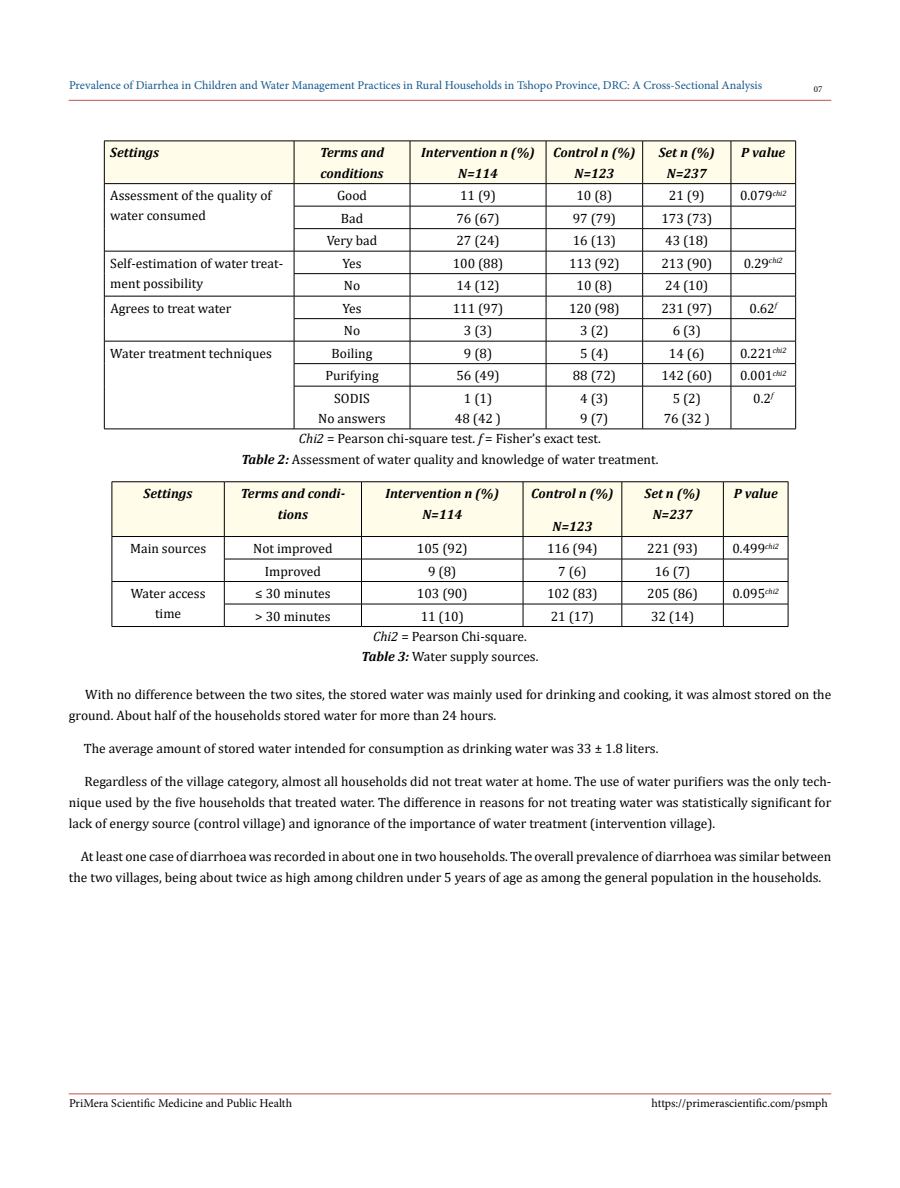
<style>
.page{position:relative;width:900px;height:1188px;background:#fff}
.page>*{position:absolute;margin:0;border:0;box-sizing:border-box;transform-origin:0 0}
.t1{font:13.5px/20.2px "Cambria";color:#000;text-align:center}
.t2{font:italic 700 13.5px/20.2px "Cambria";color:#000;text-align:center}
.t3{font:12px "Minion Pro";color:#15588c}
.t4{font:12px "Minion Pro";color:#000}
.t5{font:9px "Minion Pro";color:#000}
.s1{font-style:italic}
.s2{font-weight:700;font-style:italic}
</style>
<div class="page">
<hr style="left:69px;top:100px;width:762px;height:1px;background:#c0504d">
<hr style="left:69px;top:1094px;width:762px;height:1px;background:#c0504d">
<svg style="left:104px;top:141px;width:692px;height:245px"></svg>
<hr style="left:104px;top:386px;width:1px;height:43px;background:#000">
<hr style="left:294px;top:386px;width:116px;height:1px;background:#000">
<hr style="left:294px;top:386px;width:1px;height:43px;background:#000">
<hr style="left:410px;top:386px;width:136px;height:1px;background:#000">
<hr style="left:410px;top:386px;width:1px;height:43px;background:#000">
<hr style="left:546px;top:386px;width:97px;height:1px;background:#000">
<hr style="left:546px;top:386px;width:1px;height:43px;background:#000">
<hr style="left:643px;top:386px;width:88px;height:1px;background:#000">
<hr style="left:642px;top:386px;width:1px;height:43px;background:#000">
<hr style="left:731px;top:386px;width:65px;height:1px;background:#000">
<hr style="left:731px;top:386px;width:1px;height:43px;background:#000">
<hr style="left:795px;top:386px;width:1px;height:43px;background:#000">
<hr style="left:104px;top:429px;width:190px;height:1px;background:#000">
<hr style="left:294px;top:429px;width:116px;height:1px;background:#000">
<hr style="left:410px;top:429px;width:136px;height:1px;background:#000">
<hr style="left:546px;top:429px;width:97px;height:1px;background:#000">
<hr style="left:643px;top:429px;width:88px;height:1px;background:#000">
<hr style="left:731px;top:429px;width:65px;height:1px;background:#000">
<svg style="left:112px;top:482px;width:677px;height:144px"></svg>
<hr style="left:112px;top:626px;width:112px;height:1px;background:#000">
<hr style="left:224px;top:626px;width:138px;height:1px;background:#000">
<hr style="left:362px;top:626px;width:161px;height:1px;background:#000">
<hr style="left:523px;top:626px;width:99px;height:1px;background:#000">
<hr style="left:622px;top:626px;width:101px;height:1px;background:#000">
<hr style="left:723px;top:626px;width:65px;height:1px;background:#000">
<p class="t3" style="left:69px;top:77px;width:695px">Prevalence of Diarrhea in Children and Water Management Practices in Rural Households in Tshopo Province, DRC: A Cross-Sectional Analysis</p>
<p class="t5" style="left:814px;top:83px;width:10px">07</p>
<p class="t2" style="left:110px;top:142px;width:50px">Settings</p>
<p class="t2" style="left:320px;top:142px;width:66px;text-align:left">Terms and conditions</p>
<p class="t2" style="left:421px;top:142px;width:115px">Intervention n (%)<br>N=114</p>
<p class="t2" style="left:553px;top:142px;width:84px">Control n (%)<br>N=123</p>
<p class="t2" style="left:659px;top:142px;width:58px">Set n (%)<br>N=237</p>
<p class="t2" style="left:741px;top:142px;width:46px">P value</p>
<p class="t1" style="left:110px;top:185px;width:163px;text-align:left">Assessment of the quality of water consumed</p>
<p class="t1" style="left:337px;top:185px;width:32px">Good</p>
<p class="t1" style="left:460px;top:185px;width:37px">11 (9)</p>
<p class="t1" style="left:577px;top:185px;width:37px">10 (8)</p>
<p class="t1" style="left:669px;top:185px;width:37px">21 (9)</p>
<p class="t1" style="left:740px;top:185px;width:48px">0.079<sup>chi2</sup></p>
<p class="t1" style="left:341px;top:208px;width:24px">Bad</p>
<p class="t1" style="left:456px;top:208px;width:45px">76 (67)</p>
<p class="t1" style="left:573px;top:208px;width:45px">97 (79)</p>
<p class="t1" style="left:661px;top:208px;width:52px">173 (73)</p>
<p class="t1" style="left:327px;top:230px;width:52px">Very bad</p>
<p class="t1" style="left:456px;top:230px;width:45px">27 (24)</p>
<p class="t1" style="left:573px;top:230px;width:45px">16 (13)</p>
<p class="t1" style="left:665px;top:230px;width:45px">43 (18)</p>
<p class="t1" style="left:110px;top:253px;width:174px;text-align:left">Self-estimation of water treat&shy;ment possibility</p>
<p class="t1" style="left:343px;top:253px;width:20px">Yes</p>
<p class="t1" style="left:453px;top:253px;width:52px">100 (88)</p>
<p class="t1" style="left:569px;top:253px;width:52px">113 (92)</p>
<p class="t1" style="left:661px;top:253px;width:52px">213 (90)</p>
<p class="t1" style="left:744px;top:253px;width:41px">0.29<sup>chi2</sup></p>
<p class="t1" style="left:344px;top:275px;width:18px">No</p>
<p class="t1" style="left:456px;top:275px;width:45px">14 (12)</p>
<p class="t1" style="left:577px;top:275px;width:37px">10 (8)</p>
<p class="t1" style="left:665px;top:275px;width:45px">24 (10)</p>
<p class="t1" style="left:110px;top:298px;width:123px">Agrees to treat water</p>
<p class="t1" style="left:343px;top:298px;width:20px">Yes</p>
<p class="t1" style="left:453px;top:298px;width:52px">111 (97)</p>
<p class="t1" style="left:569px;top:298px;width:52px">120 (98)</p>
<p class="t1" style="left:662px;top:298px;width:52px">231 (97)</p>
<p class="t1" style="left:750px;top:298px;width:29px">0.62<sup>f</sup></p>
<p class="t1" style="left:344px;top:320px;width:18px">No</p>
<p class="t1" style="left:464px;top:320px;width:30px">3 (3)</p>
<p class="t1" style="left:580px;top:320px;width:30px">3 (2)</p>
<p class="t1" style="left:673px;top:320px;width:30px">6 (3)</p>
<p class="t1" style="left:110px;top:343px;width:163px">Water treatment techniques</p>
<p class="t1" style="left:332px;top:343px;width:42px">Boiling</p>
<p class="t1" style="left:464px;top:343px;width:30px">9 (8)</p>
<p class="t1" style="left:580px;top:343px;width:30px">5 (4)</p>
<p class="t1" style="left:669px;top:343px;width:37px">14 (6)</p>
<p class="t1" style="left:740px;top:343px;width:48px">0.221<sup>chi2</sup></p>
<p class="t1" style="left:325px;top:365px;width:55px">Purifying</p>
<p class="t1" style="left:456px;top:365px;width:45px">56 (49)</p>
<p class="t1" style="left:573px;top:365px;width:45px">88 (72)</p>
<p class="t1" style="left:661px;top:365px;width:52px">142 (60)</p>
<p class="t1" style="left:740px;top:365px;width:48px">0.001<sup>chi2</sup></p>
<p class="t1" style="left:318px;top:388px;width:69px">SODIS<br>No answers</p>
<p class="t1" style="left:455px;top:388px;width:48px">1 (1)<br>48 (42 )</p>
<p class="t1" style="left:580px;top:388px;width:30px;text-align:left">4 (3)<br>9 (7)</p>
<p class="t1" style="left:664px;top:388px;width:48px">5 (2)<br>76 (32 )</p>
<p class="t1" style="left:753px;top:388px;width:22px">0.2<sup>f</sup></p>
<p class="t1" style="left:241px;top:429px;width:419px"><span class="s1">Chi2</span> = Pearson chi-square test. <span class="s1">f</span> = Fisher’s exact test.<br><span class="s2">Table 2:</span> Assessment of water quality and knowledge of water treatment.</p>
<p class="t2" style="left:144px;top:483px;width:50px">Settings</p>
<p class="t2" style="left:241px;top:483px;width:106px">Terms and condi&shy;tions</p>
<p class="t2" style="left:385px;top:483px;width:115px">Intervention n (%)<br>N=114</p>
<p class="t2" style="left:531px;top:483px;width:84px">Control n (%)</p>
<p class="t2" style="left:553px;top:515px;width:41px">N=123</p>
<p class="t2" style="left:645px;top:483px;width:58px">Set n (%)<br>N=237</p>
<p class="t2" style="left:734px;top:483px;width:46px">P value</p>
<p class="t1" style="left:130px;top:538px;width:78px">Main sources</p>
<p class="t1" style="left:253px;top:538px;width:81px">Not improved</p>
<p class="t1" style="left:417px;top:538px;width:52px">105 (92)</p>
<p class="t1" style="left:547px;top:538px;width:52px">116 (94)</p>
<p class="t1" style="left:647px;top:538px;width:52px">221 (93)</p>
<p class="t1" style="left:733px;top:538px;width:48px">0.499<sup>chi2</sup></p>
<p class="t1" style="left:265px;top:561px;width:58px">Improved</p>
<p class="t1" style="left:428px;top:561px;width:30px">9 (8)</p>
<p class="t1" style="left:558px;top:561px;width:30px">7 (6)</p>
<p class="t1" style="left:655px;top:561px;width:37px">16 (7)</p>
<p class="t1" style="left:131px;top:583px;width:76px">Water access time</p>
<p class="t1" style="left:255px;top:583px;width:77px">≤ 30 minutes</p>
<p class="t1" style="left:417px;top:583px;width:52px">103 (90)</p>
<p class="t1" style="left:547px;top:583px;width:52px">102 (83)</p>
<p class="t1" style="left:647px;top:583px;width:52px">205 (86)</p>
<p class="t1" style="left:732px;top:583px;width:48px">0.095<sup>chi2</sup></p>
<p class="t1" style="left:255px;top:606px;width:77px">&gt; 30 minutes</p>
<p class="t1" style="left:421px;top:606px;width:45px">11 (10)</p>
<p class="t1" style="left:551px;top:606px;width:45px">21 (17)</p>
<p class="t1" style="left:651px;top:606px;width:45px">32 (14)</p>
<p class="t1" style="left:361px;top:626px;width:179px"><span class="s1">Chi2</span> = Pearson Chi-square.<br><span class="s2">Table 3:</span> Water supply sources.</p>
<p class="t1" style="left:69px;top:684px;width:764px;line-height:21px;text-align:left;text-indent:16px">With no difference between the two sites, the stored water was mainly used for drinking and cooking, it was almost stored on the ground. About half of the households stored water for more than 24 hours.</p>
<p class="t1" style="left:84px;top:738px;width:576px">The average amount of stored water intended for consumption as drinking water was 33 ± 1.8 liters.</p>
<p class="t1" style="left:69px;top:771px;width:764px;line-height:21px;text-align:justify;text-indent:16px">Regardless of the village category, almost all households did not treat water at home. The use of water purifiers was the only tech&shy;nique used by the five households that treated water. The difference in reasons for not treating water was statistically significant for lack of energy source (control village) and ignorance of the importance of water treatment (intervention village).</p>
<p class="t1" style="left:69px;top:846px;width:764px;line-height:21px;text-align:left;text-indent:12px">At least one case of diarrhoea was recorded in about one in two households. The overall prevalence of diarrhoea was similar between the two villages, being about twice as high among children under 5 years of age as among the general population in the households.</p>
<p class="t4" style="left:69px;top:1095px;width:225px">PriMera Scientific Medicine and Public Health</p>
<p class="t4" style="left:652px;top:1095px;width:178px">https://primerascientific.com/psmph</p>
</div>
